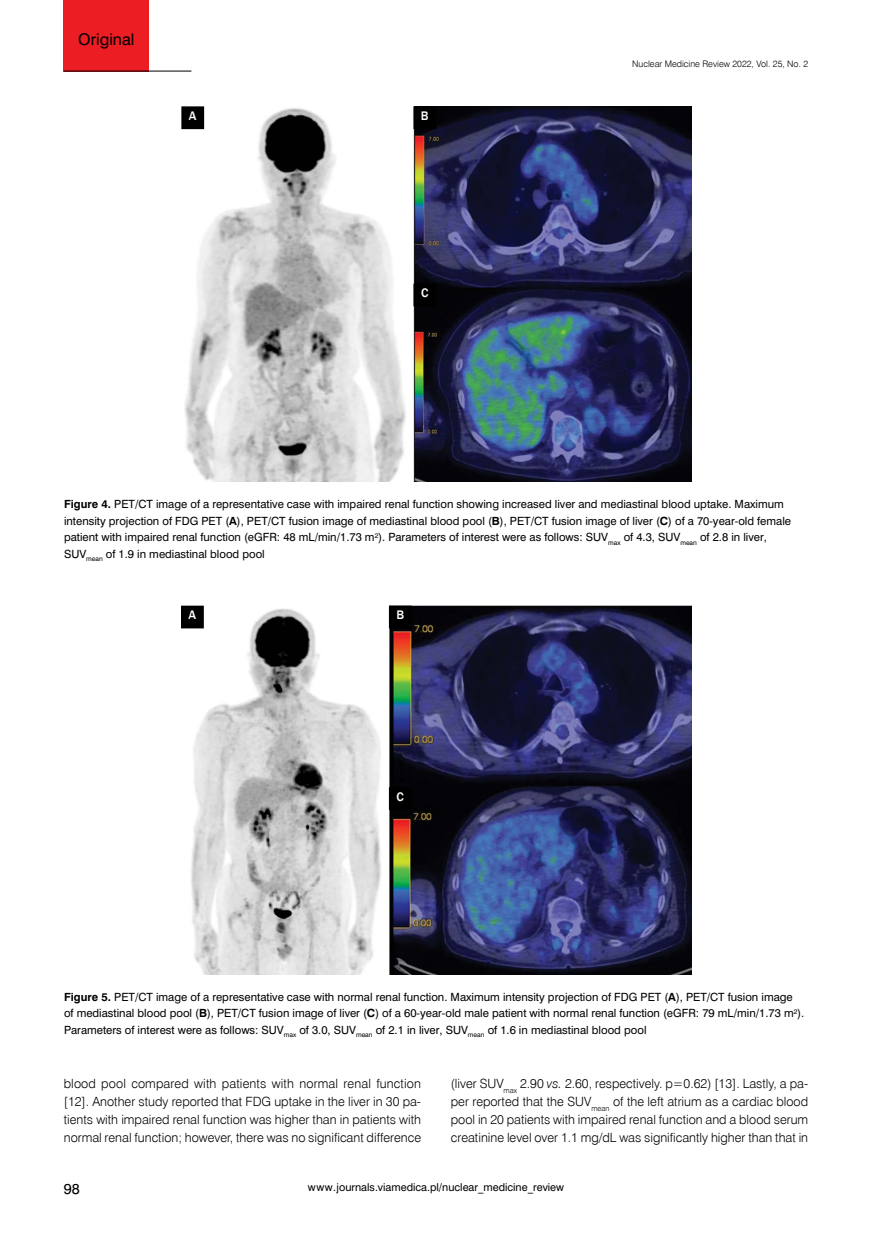
<style>
.page{position:relative;width:872px;height:1234px;background:#fff}
.page>*{position:absolute;margin:0;border:0;box-sizing:border-box;transform-origin:0 0}
.t1{font:15px "Swis 721 PL";color:#000}
.t2{font:13.5px "Swis 721 PL";color:#000}
.t3{font:12.75px/18px "Swis 721 Lt EU";color:#000;text-align:justify}
.t4{font:500 12.75px "Franklin Gothic";color:#fff}
.t5{font:10.5px/16.5px "Swis 721 PL";color:#000}
.t6{font:10.05px "Swis 721 PL";color:#000}
.t7{font:9px "Swis 721 Lt EU";color:#000}
.s1{font-weight:700}
.s2{font-style:italic}
</style>
<div class="page">
<div style="left:64px;top:0;width:85px;height:71px;background:#ed1d24"></div>
<hr style="left:64px;top:71px;width:127px;height:1px;background:#000">
<img style="left:181px;top:106px;width:510px;height:375px">
<div style="left:182px;top:107px;width:21px;height:21px;background:#000"></div>
<div style="left:181px;top:106px;width:23px;height:23px;border:2px solid #000"></div>
<div style="left:414px;top:107px;width:21px;height:21px;background:#000"></div>
<div style="left:413px;top:106px;width:23px;height:23px;border:2px solid #000"></div>
<div style="left:414px;top:284px;width:21px;height:21px;background:#000"></div>
<div style="left:413px;top:283px;width:23px;height:23px;border:2px solid #000"></div>
<img style="left:181px;top:605px;width:510px;height:368px">
<div style="left:182px;top:606px;width:21px;height:21px;background:#000"></div>
<div style="left:181px;top:605px;width:23px;height:23px;border:2px solid #000"></div>
<div style="left:390px;top:606px;width:21px;height:21px;background:#000"></div>
<div style="left:389px;top:605px;width:23px;height:23px;border:2px solid #000"></div>
<div style="left:390px;top:787px;width:21px;height:22px;background:#000"></div>
<div style="left:389px;top:787px;width:23px;height:22px;border:2px solid #000"></div>
<h1 class="t1" style="left:78px;top:30px;width:58px">Original</h1>
<p class="t4" style="left:189px;top:108px;width:9px">A</p>
<p class="t4" style="left:421px;top:108px;width:9px">B</p>
<p class="t4" style="left:421px;top:285px;width:9px">C</p>
<p class="t7" style="left:632px;top:58px;width:177px">Nuclear Medicine Review 2022, Vol. 25, No. 2</p>
<p class="t5" style="left:64px;top:495px;width:728px"><span class="s1">Figure 4.</span> PET/CT image of a representative case with impaired renal function showing increased liver and mediastinal blood uptake. Maximum intensity projection of FDG PET (<span class="s1">A</span>), PET/CT fusion image of mediastinal blood pool (<span class="s1">B</span>), PET/CT fusion image of liver (<span class="s1">C</span>) of a 70-year-old female patient with impaired renal function (eGFR: 48 mL/min/1.73 m<sup>2</sup>). Parameters of interest were as follows: SUV<sub>max</sub> of 4.3, SUV<sub>mean</sub> of 2.8 in liver, SUV<sub>mean</sub> of 1.9 in mediastinal blood pool</p>
<p class="t4" style="left:189px;top:607px;width:9px">A</p>
<p class="t4" style="left:396px;top:607px;width:9px">B</p>
<p class="t4" style="left:396px;top:788px;width:9px">C</p>
<p class="t5" style="left:64px;top:988px;width:741px"><span class="s1">Figure 5.</span> PET/CT image of a representative case with normal renal function. Maximum intensity projection of FDG PET (<span class="s1">A</span>), PET/CT fusion image of mediastinal blood pool (<span class="s1">B</span>), PET/CT fusion image of liver (<span class="s1">C</span>) of a 60-year-old male patient with normal renal function (eGFR: 79 mL/min/1.73 m<sup>2</sup>).<br>Parameters of interest were as follows: SUV<sub>max</sub> of 3.0, SUV<sub>mean</sub> of 2.1 in liver, SUV<sub>mean</sub> of 1.6 in mediastinal blood pool</p>
<p class="t3" style="left:64px;top:1074px;width:359px">blood pool compared with patients with normal renal function [12]. Another study reported that FDG uptake in the liver in 30 pa&shy;tients with impaired renal function was higher than in patients with normal renal function; however, there was no significant difference</p>
<p class="t3" style="left:451px;top:1074px;width:359px">(liver SUV<sub>max</sub> 2.90 <span class="s2">vs.</span> 2.60, respectively. p=0.62) [13]. Lastly, a pa&shy;per reported that the SUV<sub>mean</sub> of the left atrium as a cardiac blood pool in 20 patients with impaired renal function and a blood serum creatinine level over 1.1 mg/dL was significantly higher than that in</p>
<p class="t2" style="left:64px;top:1179px;width:17px">98</p>
<p class="t6" style="left:308px;top:1180px;width:258px">www.journals.viamedica.pl/nuclear_medicine_review</p>
</div>
